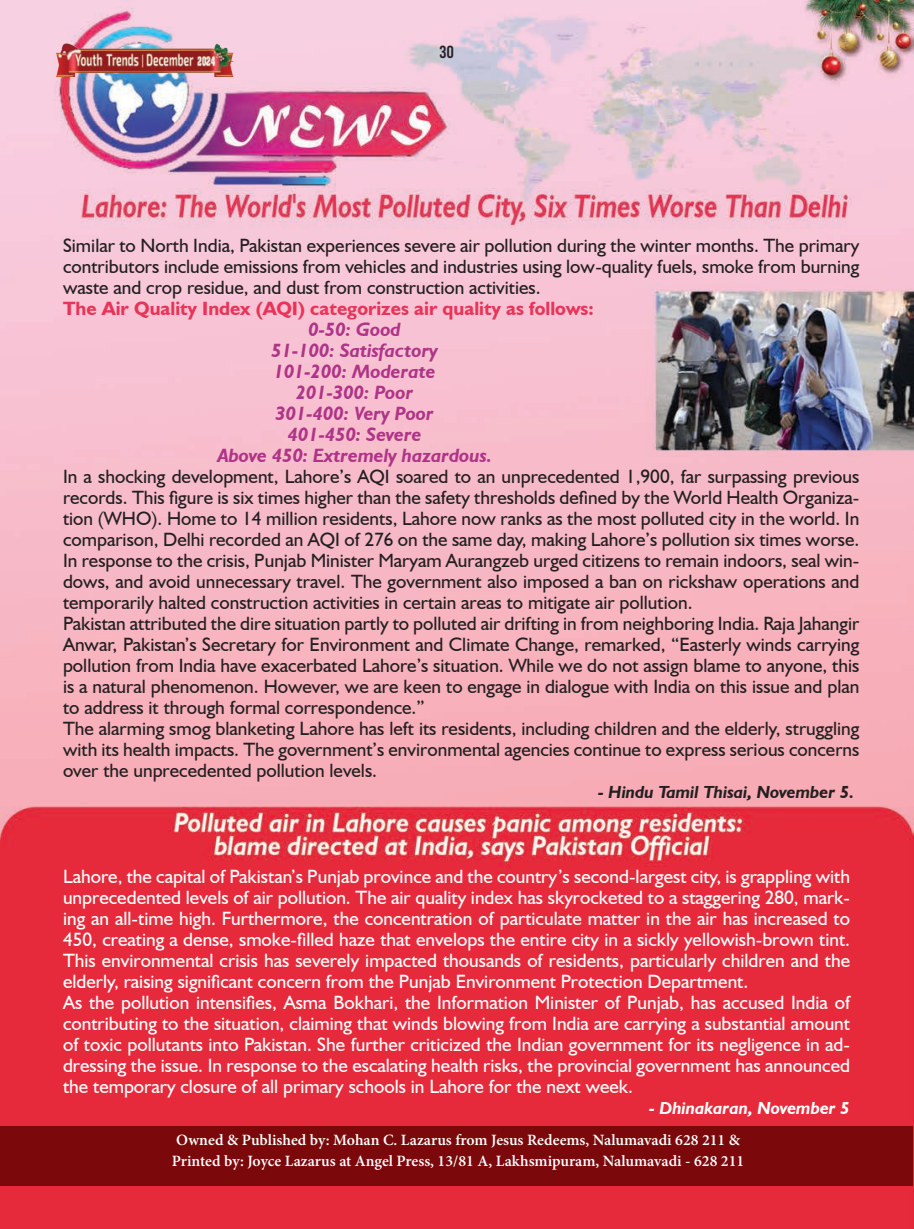
<style>
.page{position:relative;width:914px;height:1229px;background:#fff}
.page>*{position:absolute;margin:0;border:0;box-sizing:border-box;transform-origin:0 0}
.t1{font:19.25px/21px "Humanist 521 BT";color:#231f20;text-align:justify}
.t2{font:19.25px/21px "Humanist 521 BT";color:#fff}
.t3{font:italic 700 19.25px/21px "Humanist 521 BT";color:#af3488;text-align:center}
.t4{font:700 19.25px "Humanist 521 BT";color:#e73458}
.t5{font:italic 700 17.5px "Humanist 521 BT";color:#231f20}
.t6{font:italic 700 17.5px "Humanist 521 BT";color:#fff}
.t7{font:17.5px "Bebas Kai";color:#231f20}
.t8{font:600 15.75px/21px "Minion Pro";color:#fff}
</style>
<div class="page">
<img style="left:0;top:0;width:914px;height:1228px">
<img style="left:57px;top:44px;width:177px;height:32px">
<div style="left:1px;top:1125px;width:912px;height:60px;background:#7b080a"></div>
<p class="t7" style="left:439px;top:42px;width:16px">30</p>
<p class="t1" style="left:63px;top:234px;width:797px">Similar to North India, Pakistan experiences severe air pollution during the winter months. The primary contributors include emissions from vehicles and industries using low-quality fuels, smoke from burning waste and crop residue, and dust from construction activities.</p>
<p class="t4" style="left:63px;top:296px;width:532px">The Air Quality Index (AQI) categorizes air quality as follows:</p>
<p class="t3" style="left:217px;top:318px;width:276px">0-50: Good<br>51-100: Satisfactory<br>101-200: Moderate<br>201-300: Poor<br>301-400: Very Poor<br>401-450: Severe<br>Above 450: Extremely hazardous.</p>
<p class="t1" style="left:63px;top:465px;width:797px;text-align:left">In a shocking development, Lahore’s AQI soared to an unprecedented 1,900, far surpassing previous records. This figure is six times higher than the safety thresholds defined by the World Health Organiza&shy;tion (WHO). Home to 14 million residents, Lahore now ranks as the most polluted city in the world. In comparison, Delhi recorded an AQI of 276 on the same day, making Lahore’s pollution six times worse.<br>In response to the crisis, Punjab Minister Maryam Aurangzeb urged citizens to remain indoors, seal win&shy;dows, and avoid unnecessary travel. The government also imposed a ban on rickshaw operations and temporarily halted construction activities in certain areas to mitigate air pollution.<br>Pakistan attributed the dire situation partly to polluted air drifting in from neighboring India. Raja Jahangir Anwar, Pakistan’s Secretary for Environment and Climate Change, remarked, “Easterly winds carrying pollution from India have exacerbated Lahore’s situation. While we do not assign blame to anyone, this is a natural phenomenon. However, we are keen to engage in dialogue with India on this issue and plan to address it through formal correspondence.”<br>The alarming smog blanketing Lahore has left its residents, including children and the elderly, struggling with its health impacts. The government’s environmental agencies continue to express serious concerns over the unprecedented pollution levels.</p>
<p class="t5" style="left:598px;top:781px;width:257px">- Hindu Tamil Thisai, November 5.</p>
<p class="t2" style="left:63px;top:865px;width:788px">Lahore, the capital of Pakistan’s Punjab province and the country’s second-largest city, is grappling with unprecedented levels of air pollution. The air quality index has skyrocketed to a staggering 280, mark&shy;ing an all-time high. Furthermore, the concentration of particulate matter in the air has increased to 450, creating a dense, smoke-filled haze that envelops the entire city in a sickly yellowish-brown tint.<br>This environmental crisis has severely impacted thousands of residents, particularly children and the elderly, raising significant concern from the Punjab Environment Protection Department.<br>As the pollution intensifies, Asma Bokhari, the Information Minister of Punjab, has accused India of contributing to the situation, claiming that winds blowing from India are carrying a substantial amount of toxic pollutants into Pakistan. She further criticized the Indian government for its negligence in ad&shy;dressing the issue. In response to the escalating health risks, the provincial government has announced the temporary closure of all primary schools in Lahore for the next week.</p>
<p class="t6" style="left:649px;top:1096px;width:202px">- Dhinakaran, November 5</p>
<p class="t8" style="left:172px;top:1129px;width:574px">Owned &amp; Published by: Mohan C. Lazarus from Jesus Redeems, Nalumavadi 628 211 &amp;<br>Printed by: Joyce Lazarus at Angel Press, 13/81 A, Lakhsmipuram, Nalumavadi - 628 211</p>
</div>
